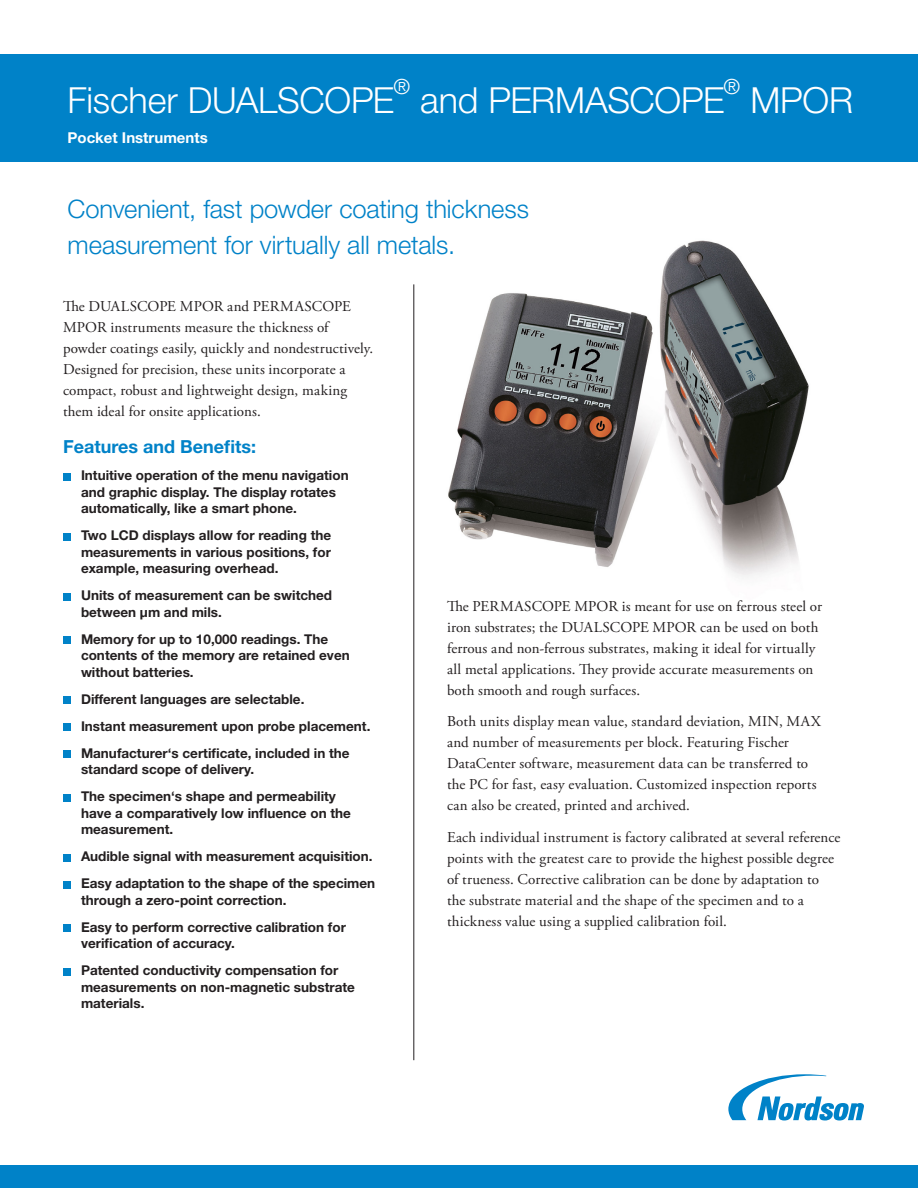
<style>
.page{position:relative;width:918px;height:1188px;background:#fff}
.page>*{position:absolute;margin:0;border:0;box-sizing:border-box;transform-origin:0 0}
.t1{font:300 36px "Helvetica Neue LT Std";letter-spacing:-.005em;color:#fff}
.t2{font:300 25.5px/36px "Helvetica Neue LT Std";letter-spacing:-.005em;color:#0082c8}
.t3{font:300 21px "Helvetica Neue LT Std";color:#fff}
.t4{font:700 18px "Helvetica Neue LT Std";color:#0082c8}
.t5{font:15px/21px "Adobe Garamond Pro";letter-spacing:.005em;color:#231f20}
.t6{font:700 15px "Helvetica Neue LT Std";color:#fff}
.t7{font:700 13.5px/16.5px "Helvetica Neue LT Std";color:#231f20}
</style>
<div class="page">
<div style="left:0;top:54px;width:918px;height:108px;background:#0082c8"></div>
<img style="left:448px;top:240px;width:361px;height:338px">
<div style="left:63px;top:473px;width:7px;height:7px;background:#0082c8"></div>
<div style="left:63px;top:533px;width:7px;height:7px;background:#0082c8"></div>
<div style="left:63px;top:593px;width:7px;height:7px;background:#0082c8"></div>
<div style="left:63px;top:636px;width:7px;height:8px;background:#0082c8"></div>
<div style="left:63px;top:696px;width:7px;height:8px;background:#0082c8"></div>
<div style="left:63px;top:723px;width:7px;height:8px;background:#0082c8"></div>
<div style="left:63px;top:750px;width:7px;height:8px;background:#0082c8"></div>
<div style="left:63px;top:794px;width:7px;height:7px;background:#0082c8"></div>
<div style="left:63px;top:854px;width:7px;height:7px;background:#0082c8"></div>
<div style="left:63px;top:881px;width:7px;height:7px;background:#0082c8"></div>
<div style="left:63px;top:924px;width:7px;height:8px;background:#0082c8"></div>
<div style="left:63px;top:968px;width:7px;height:7px;background:#0082c8"></div>
<hr style="left:414px;top:284px;width:1px;height:776px;background:#231f20">
<div style="left:0;top:1166px;width:918px;height:22px;background:#0082c8"></div>
<svg style="left:728px;top:1074px;width:136px;height:46px"></svg>
<p class="t3" style="left:393px;top:73px;width:18px">®</p>
<p class="t1" style="left:68px;top:78px;width:328px">Fischer DUALSCOPE</p>
<p class="t6" style="left:68px;top:129px;width:142px">Pocket Instruments</p>
<p class="t3" style="left:724px;top:73px;width:18px">®</p>
<p class="t1" style="left:420px;top:78px;width:306px">and PERMASCOPE</p>
<p class="t1" style="left:750px;top:78px;width:104px">MPOR</p>
<p class="t2" style="left:68px;top:190px;width:463px">Convenient, fast powder coating thickness measurement for virtually all metals.</p>
<p class="t5" style="left:63px;top:296px;width:312px">The DUALSCOPE MPOR and PERMASCOPE MPOR instruments measure the thickness of powder coatings easily, quickly and nondestructively.<br>Designed for precision, these units incorporate a compact, robust and lightweight design, making them ideal for onsite applications.</p>
<p class="t4" style="left:63px;top:436px;width:195px">Features and Benefits:</p>
<p class="t7" style="left:81px;top:467px;width:269px">Intuitive operation of the menu navigation and graphic display. The display rotates automatically, like a smart phone.</p>
<p class="t7" style="left:81px;top:527px;width:252px;text-align:justify">Two LCD displays allow for reading the measurements in various positions, for example, measuring overhead.</p>
<p class="t7" style="left:81px;top:587px;width:253px">Units of measurement can be switched between µm and mils.</p>
<p class="t7" style="left:81px;top:631px;width:270px">Memory for up to 10,000 readings. The contents of the memory are retained even without batteries.</p>
<p class="t7" style="left:81px;top:691px;width:225px">Different languages are selectable.</p>
<p class="t7" style="left:81px;top:718px;width:291px">Instant measurement upon probe placement.</p>
<p class="t7" style="left:81px;top:745px;width:270px">Manufacturer‘s certificate, included in the standard scope of delivery.</p>
<p class="t7" style="left:81px;top:788px;width:271px">The specimen‘s shape and permeability have a comparatively low influence on the measurement.</p>
<p class="t7" style="left:81px;top:848px;width:293px">Audible signal with measurement acquisition.</p>
<p class="t7" style="left:81px;top:875px;width:296px">Easy adaptation to the shape of the specimen through a zero-point correction.</p>
<p class="t7" style="left:81px;top:919px;width:266px">Easy to perform corrective calibration for verification of accuracy.</p>
<p class="t7" style="left:81px;top:962px;width:275px">Patented conductivity compensation for measurements on non-magnetic substrate materials.</p>
<p class="t5" style="left:447px;top:596px;width:377px">The PERMASCOPE MPOR is meant for use on ferrous steel or iron substrates; the DUALSCOPE MPOR can be used on both ferrous and non-ferrous substrates, making it ideal for virtually all metal applications. They provide accurate measurements on both smooth and rough surfaces.</p>
<p class="t5" style="left:447px;top:712px;width:375px">Both units display mean value, standard deviation, MIN, MAX and number of measurements per block. Featuring Fischer DataCenter software, measurement data can be transferred to the PC for fast, easy evaluation. Customized inspection reports can also be created, printed and archived.</p>
<p class="t5" style="left:447px;top:827px;width:395px">Each individual instrument is factory calibrated at several reference points with the greatest care to provide the highest possible degree of trueness. Corrective calibration can be done by adaptation to the substrate material and the shape of the specimen and to a thickness value using a supplied calibration foil.</p>
</div>
